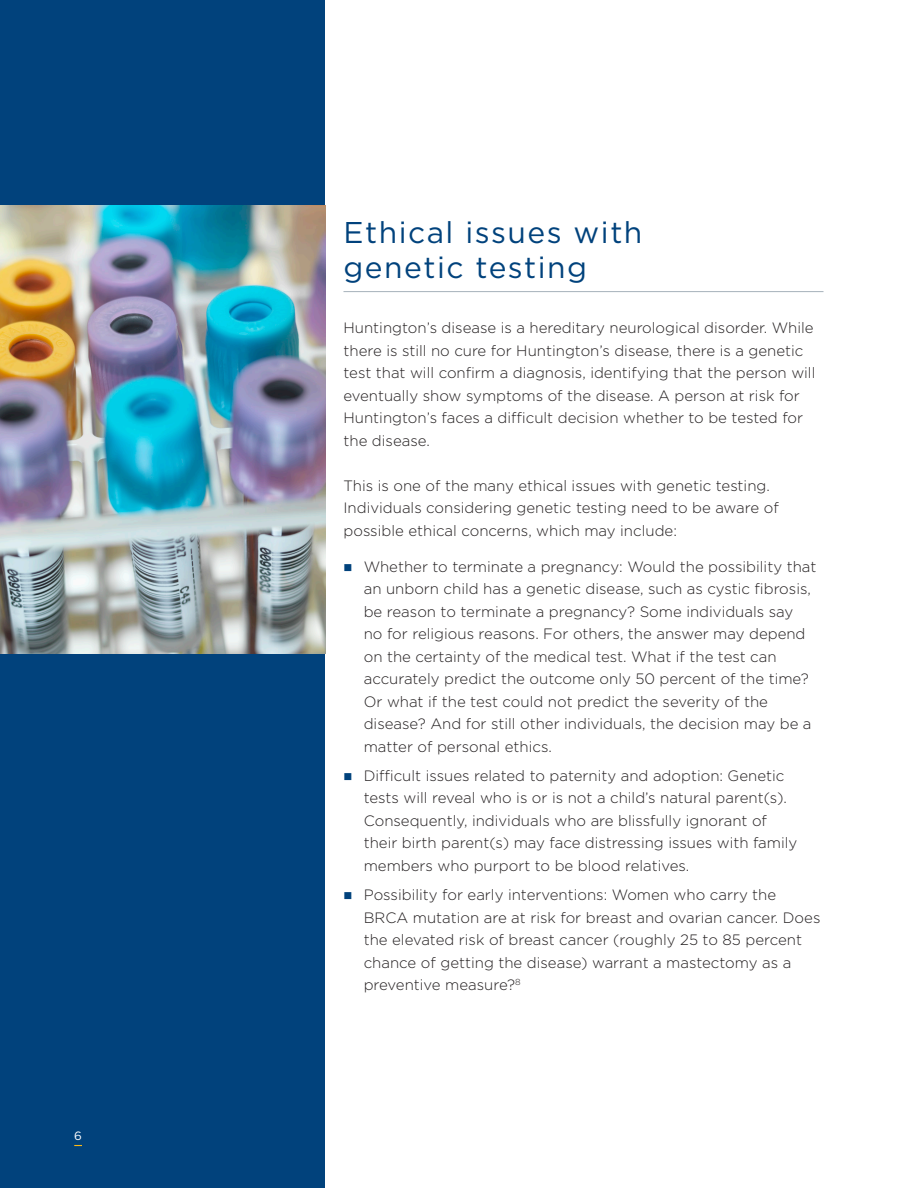
<style>
.page{position:relative;width:918px;height:1188px;background:#fff}
.page>*{position:absolute;margin:0;border:0;box-sizing:border-box;transform-origin:0 0}
.Header_1{font:30px/34.5px "Gotham";letter-spacing:.05em;color:#01427c}
.Body_Text_Print{font:300 15px/22.5px "Gotham";color:#231f20}
.t1{font:12px "Gotham";color:#fff}
</style>
<div class="page">
<div style="left:0;top:0;width:326px;height:1188px;background:#01427c"></div>
<hr style="left:344px;top:291px;width:480px;height:1px;background:#afb9c1">
<img style="left:0;top:205px;width:326px;height:449px">
<p class="t1" style="left:74px;top:1128px;width:9px">6</p>
<p class="Header_1" style="left:344px;top:214px;width:300px">Ethical issues with genetic testing</p>
<p class="Body_Text_Print" style="left:344px;top:316px;width:473px">Huntington’s disease is a hereditary neurological disorder. While there is still no cure for Huntington’s disease, there is a genetic test that will confirm a diagnosis, identifying that the person will eventually show symptoms of the disease. A person at risk for Huntington’s faces a difficult decision whether to be tested for the disease.</p>
<p class="Body_Text_Print" style="left:344px;top:474px;width:437px">This is one of the many ethical issues with genetic testing.<br>Individuals considering genetic testing need to be aware of possible ethical concerns, which may include:</p>
<p class="Body_Text_Print" style="left:364px;top:555px;width:454px">Whether to terminate a pregnancy: Would the possibility that an unborn child has a genetic disease, such as cystic fibrosis, be reason to terminate a pregnancy? Some individuals say<br>no for religious reasons. For others, the answer may depend on the certainty of the medical test. What if the test can accurately predict the outcome only 50 percent of the time?<br>Or what if the test could not predict the severity of the disease? And for still other individuals, the decision may be a matter of personal ethics.</p>
<p class="Body_Text_Print" style="left:364px;top:764px;width:435px">Difficult issues related to paternity and adoption: Genetic tests will reveal who is or is not a child’s natural parent(s).<br>Consequently, individuals who are blissfully ignorant of their birth parent(s) may face distressing issues with family members who purport to be blood relatives.</p>
<p class="Body_Text_Print" style="left:364px;top:883px;width:458px">Possibility for early interventions: Women who carry the BRCA mutation are at risk for breast and ovarian cancer. Does the elevated risk of breast cancer (roughly 25 to 85 percent chance of getting the disease) warrant a mastectomy as a preventive measure?<sup>8</sup></p>
</div>
